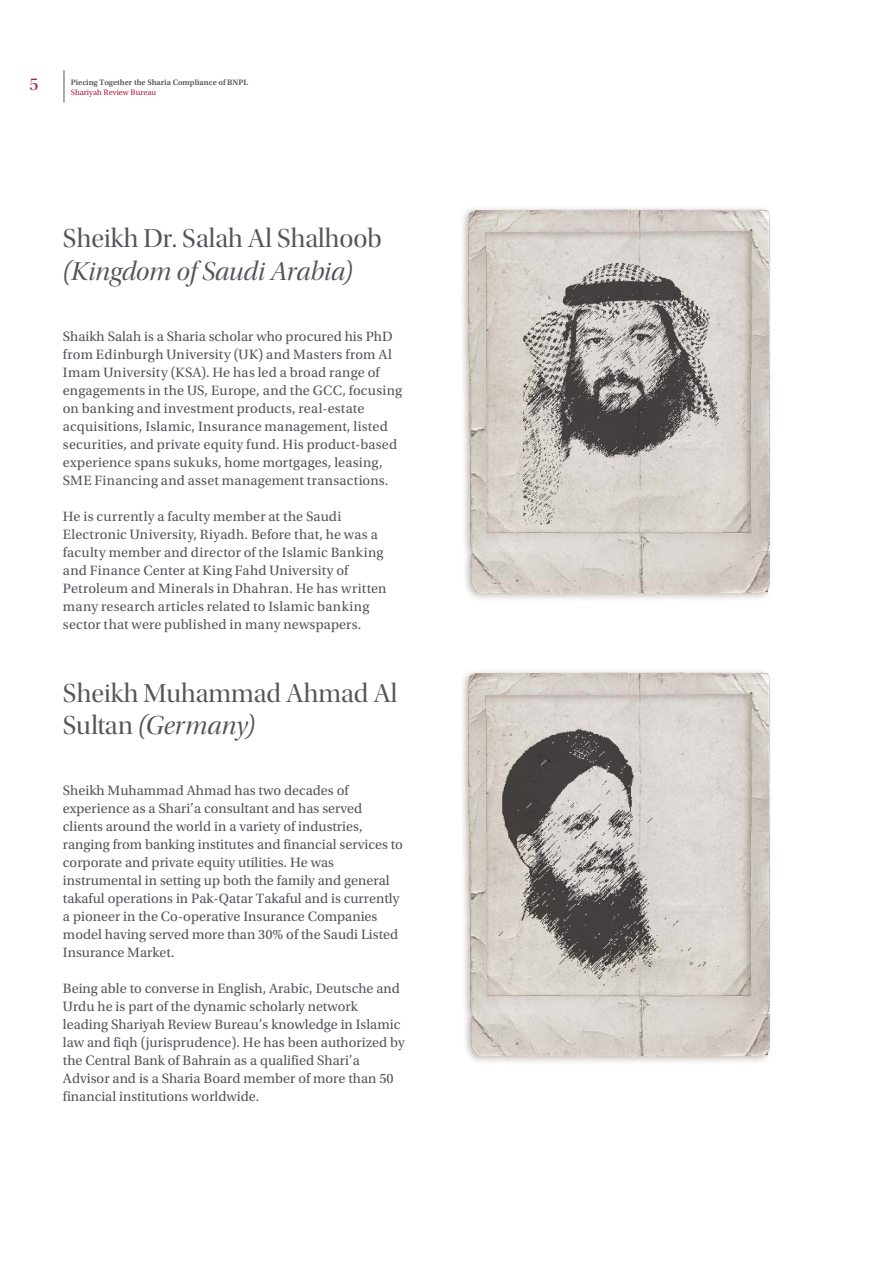
<style>
.page{position:relative;width:893px;height:1263px;background:#fff}
.page>*{position:absolute;margin:0;border:0;box-sizing:border-box;transform-origin:0 0}
.Body_text_Utopia{font:27px/32.4px "Utopia Std Disp";color:#54555a}
.t1{font:18px "Utopia Std Disp";color:#ab1d34}
.Body_text_Utopia-2{font:14.25px/18px "Utopia Std";color:#54555a}
.t2{font:600 8.25px "Utopia Std";color:#54555a}
.t3{font:8.25px "Utopia Std";color:#ab1d34}
.s1{font-family:"Utopia Std Disp It"}
</style>
<div class="page">
<hr style="left:64px;top:70px;width:1px;height:32px;background:#54555a">
<img style="left:462px;top:208px;width:309px;height:391px">
<img style="left:523px;top:225px;width:200px;height:299px">
<img style="left:462px;top:671px;width:309px;height:391px">
<img style="left:494px;top:729px;width:219px;height:266px">
<p class="t1" style="left:29px;top:75px;width:10px">5</p>
<p class="t2" style="left:71px;top:77px;width:179px">Piecing Together the Sharia Compliance of BNPL</p>
<p class="t3" style="left:71px;top:88px;width:87px">Shariyah Review Bureau</p>
<p class="Body_text_Utopia" style="left:63px;top:223px;width:320px">Sheikh Dr. Salah Al Shalhoob <span class="s1">(Kingdom of Saudi Arabia)</span></p>
<p class="Body_text_Utopia-2" style="left:63px;top:327px;width:341px">Shaikh Salah is a Sharia scholar who procured his PhD from Edinburgh University (UK) and Masters from Al Imam University (KSA). He has led a broad range of engagements in the US, Europe, and the GCC, focusing on banking and investment products, real-estate acquisitions, Islamic, Insurance management, listed securities, and private equity fund. His product-based experience spans sukuks, home mortgages, leasing, SME Financing and asset management transactions.</p>
<p class="Body_text_Utopia-2" style="left:63px;top:507px;width:325px">He is currently a faculty member at the Saudi Electronic University, Riyadh. Before that, he was a faculty member and director of the Islamic Banking and Finance Center at King Fahd University of Petroleum and Minerals in Dhahran. He has written many research articles related to Islamic banking sector that were published in many newspapers.</p>
<p class="Body_text_Utopia" style="left:63px;top:677px;width:336px">Sheikh Muhammad Ahmad Al<br>Sultan <span class="s1">(Germany)</span></p>
<p class="Body_text_Utopia-2" style="left:63px;top:782px;width:341px">Sheikh Muhammad Ahmad has two decades of experience as a Shari’a consultant and has served clients around the world in a variety of industries, ranging from banking institutes and financial services to corporate and private equity utilities. He was instrumental in setting up both the family and general takaful operations in Pak-Qatar Takaful and is currently a pioneer in the Co-operative Insurance Companies model having served more than 30% of the Saudi Listed Insurance Market.</p>
<p class="Body_text_Utopia-2" style="left:63px;top:980px;width:343px">Being able to converse in English, Arabic, Deutsche and Urdu he is part of the dynamic scholarly network leading Shariyah Review Bureau’s knowledge in Islamic law and fiqh (jurisprudence). He has been authorized by the Central Bank of Bahrain as a qualified Shari’a Advisor and is a Sharia Board member of more than 50 financial institutions worldwide.</p>
</div>
